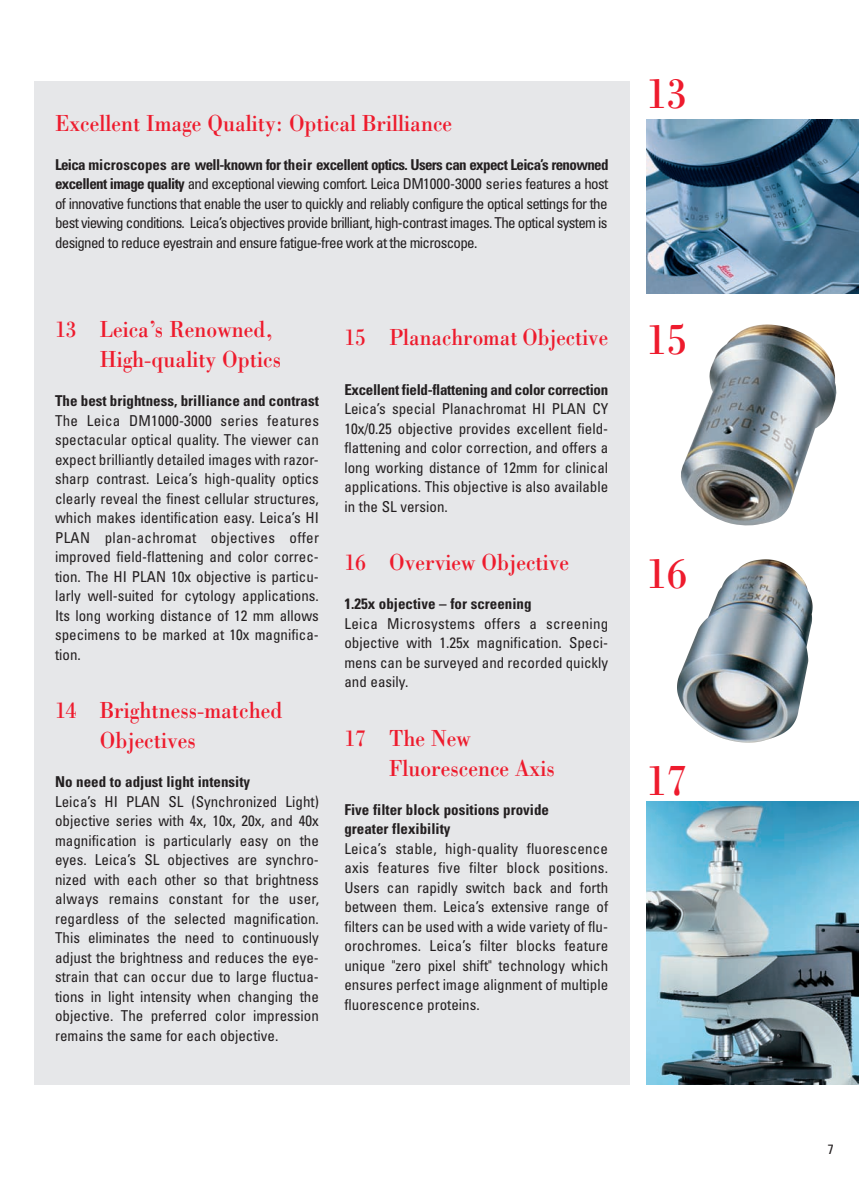
<style>
.page{position:relative;width:859px;height:1191px;background:#fff}
.page>*{position:absolute;margin:0;border:0;box-sizing:border-box;transform-origin:0 0}
.t1{font:45px "Leicana";color:#ee1b2d}
.t2{font:24px/30px "Leicana";color:#ee1b2d}
.t3{font:condensed 15px/19.5px "Univers";color:#231f20;text-align:justify}
.t4{font:700 condensed 15px/19.5px "Univers";color:#231f20}
.t5{font:700 condensed 15px "Univers";letter-spacing:-.02em;color:#231f20}
.t6{font:condensed 13.5px "Univers";color:#231f20}
.s1{font-weight:700}
</style>
<div class="page">
<div style="left:34px;top:81px;width:595px;height:1003px;background:#e6e7e9"></div>
<img style="left:646px;top:120px;width:211px;height:174px">
<img style="left:677px;top:559px;width:135px;height:183px">
<img style="left:681px;top:324px;width:156px;height:202px">
<img style="left:646px;top:802px;width:211px;height:282px">
<h2 class="t2" style="left:55px;top:110px;width:398px">Excellent Image Quality: Optical Brilliance</h2>
<p class="t3" style="left:55px;top:156px;width:555px"><span class="s1">Leica microscopes are well-known for their excellent optics. Users can expect Leica’s renowned excellent image quality</span> and exceptional viewing comfort. Leica DM1000-3000 series features a host of innovative functions that enable the user to quickly and reliably configure the optical settings for the best viewing conditions. Leica’s objectives provide brilliant, high-contrast images. The optical system is designed to reduce eyestrain and ensure fatigue-free work at the microscope.</p>
<h2 class="t2" style="left:100px;top:317px;width:183px;text-indent:-45px">13 Leica’s Renowned,<br>High-quality Optics</h2>
<p class="t4" style="left:55px;top:393px;width:265px">The best brightness, brilliance and contrast</p>
<p class="t3" style="left:55px;top:412px;width:265px">The Leica DM1000-3000 series features spectacular optical quality. The viewer can expect brilliantly detailed images with razor&shy;sharp contrast. Leica’s high-quality optics clearly reveal the finest cellular structures, which makes identification easy. Leica’s HI PLAN plan-achromat objectives offer improved field-flattening and color correc&shy;tion. The HI PLAN 10x objective is particu&shy;larly well-suited for cytology applications.<br>Its long working distance of 12 mm allows specimens to be marked at 10x magnifica&shy;tion.</p>
<h2 class="t2" style="left:100px;top:698px;width:184px;text-indent:-45px">14 Brightness-matched<br>Objectives</h2>
<p class="t4" style="left:55px;top:774px;width:196px">No need to adjust light intensity</p>
<p class="t3" style="left:55px;top:793px;width:265px">Leica’s HI PLAN SL (Synchronized Light) objective series with 4x, 10x, 20x, and 40x magnification is particularly easy on the eyes. Leica’s SL objectives are synchro&shy;nized with each other so that brightness always remains constant for the user, regardless of the selected magnification.<br>This eliminates the need to continuously adjust the brightness and reduces the eye&shy;strain that can occur due to large fluctua&shy;tions in light intensity when changing the objective. The preferred color impression remains the same for each objective.</p>
<h2 class="t2" style="left:344px;top:325px;width:265px">15 Planachromat Objective</h2>
<p class="t5" style="left:344px;top:384px;width:265px">Excellent field-flattening and color correction</p>
<p class="t3" style="left:344px;top:400px;width:265px">Leica’s special Planachromat HI PLAN CY 10x/0.25 objective provides excellent field&shy;flattening and color correction, and offers a long working distance of 12mm for clinical applications. This objective is also available in the SL version.</p>
<h2 class="t2" style="left:344px;top:550px;width:226px">16 Overview Objective</h2>
<p class="t4" style="left:344px;top:595px;width:189px">1.25x objective – for screening</p>
<p class="t3" style="left:344px;top:615px;width:265px">Leica Microsystems offers a screening objective with 1.25x magnification. Speci&shy;mens can be surveyed and recorded quickly and easily.</p>
<h2 class="t2" style="left:389px;top:725px;width:167px;text-indent:-45px">17 The New<br>Fluorescence Axis</h2>
<p class="t4" style="left:344px;top:801px;width:206px">Five filter block positions provide greater flexibility</p>
<p class="t3" style="left:344px;top:840px;width:265px">Leica’s stable, high-quality fluorescence axis features five filter block positions.<br>Users can rapidly switch back and forth between them. Leica’s extensive range of filters can be used with a wide variety of flu&shy;orochromes. Leica’s filter blocks feature unique "zero pixel shift" technology which ensures perfect image alignment of multiple fluorescence proteins.</p>
<h1 class="t1" style="left:646px;top:78px;width:42px">13</h1>
<h1 class="t1" style="left:646px;top:323px;width:42px">15</h1>
<h1 class="t1" style="left:646px;top:557px;width:42px">16</h1>
<h1 class="t1" style="left:646px;top:764px;width:42px">17</h1>
<p class="t6" style="left:827px;top:1144px;width:7px">7</p>
</div>
